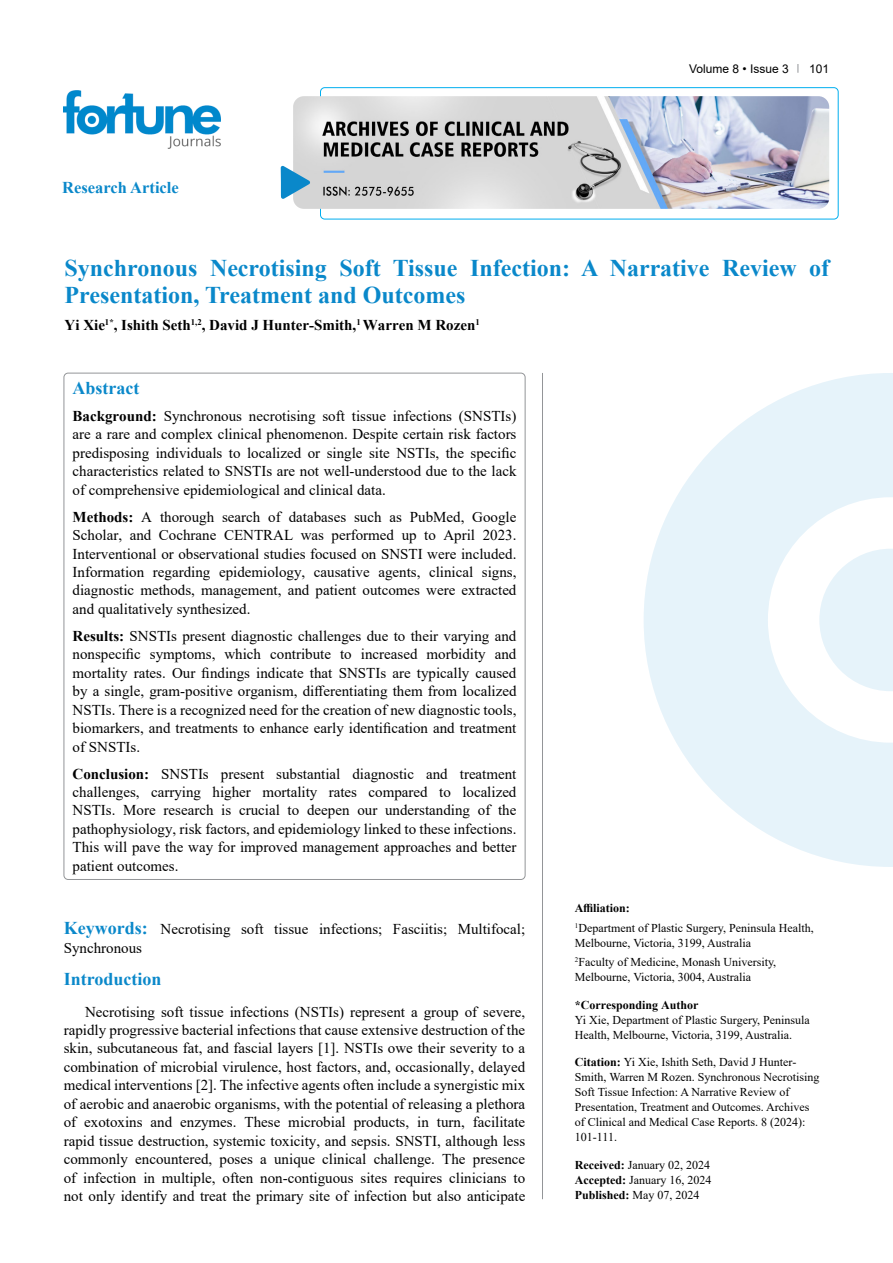
<style>
.page{position:relative;width:893px;height:1263px;background:#fff}
.page>*{position:absolute;margin:0;border:0;box-sizing:border-box;transform-origin:0 0}
.t1{font:700 24px/27px "Times New Roman";color:#0a88ca}
.t2{font:700 18px "Times New Roman";color:#0a88ca}
.t3{font:700 16.5px "Times New Roman";color:#0a88ca}
.t4{font:15px/18.5px "Times New Roman";color:#000;text-align:justify}
.t5{font:700 15px "Times New Roman";color:#000}
.t6{font:12px/15px "Times New Roman";color:#000}
.t7{font:700 12px "Times New Roman";color:#000}
.t8{font:12px "Arial";color:#000}
.s1{font-weight:700}
.s2{font-weight:700;font-size:18px;color:#0a88ca}
</style>
<div class="page">
<div style="left:320px;top:87px;width:518px;height:132px;border:1px solid #00aeef;border-radius:4px"></div>
<img style="left:64px;top:90px;width:157px;height:59px">
<img style="left:293px;top:96px;width:536px;height:113px">
<svg style="left:281px;top:166px;width:29px;height:33px"></svg>
<svg style="left:644px;top:373px;width:249px;height:494px;fill:#e6f3fa"></svg>
<svg style="left:819px;top:549px;width:74px;height:142px"></svg>
<hr style="left:542px;top:373px;width:1px;height:826px;background:#939598">
<p class="t3" style="left:62px;top:175px;width:118px">Research Article</p>
<p class="t8" style="left:689px;top:60px;width:101px">Volume 8 • Issue 3</p>
<p class="t8" style="left:809px;top:60px;width:22px">101</p>
<h1 class="t1" style="left:65px;top:254px;width:766px">Synchronous Necrotising Soft Tissue Infection: A Narrative Review of<br>Presentation, Treatment and Outcomes</h1>
<p class="t5" style="left:65px;top:315px;width:417px">Yi Xie<sup>1*</sup>, Ishith Seth<sup>1,2</sup>, David J Hunter-Smith,<sup>1</sup> Warren M Rozen<sup>1</sup></p>
<p class="t2" style="left:73px;top:375px;width:68px">Abstract</p>
<p class="t4" style="left:73px;top:406px;width:445px"><span class="s1">Background:</span> Synchronous necrotising soft tissue infections (SNSTIs) are a rare and complex clinical phenomenon. Despite certain risk factors predisposing individuals to localized or single site NSTIs, the specific characteristics related to SNSTIs are not well-understood due to the lack of comprehensive epidemiological and clinical data.</p>
<p class="t4" style="left:73px;top:507px;width:445px"><span class="s1">Methods:</span> A thorough search of databases such as PubMed, Google Scholar, and Cochrane CENTRAL was performed up to April 2023.<br>Interventional or observational studies focused on SNSTI were included.<br>Information regarding epidemiology, causative agents, clinical signs, diagnostic methods, management, and patient outcomes were extracted and qualitatively synthesized.</p>
<p class="t4" style="left:73px;top:626px;width:445px"><span class="s1">Results:</span> SNSTIs present diagnostic challenges due to their varying and nonspecific symptoms, which contribute to increased morbidity and mortality rates. Our findings indicate that SNSTIs are typically caused by a single, gram-positive organism, differentiating them from localized NSTIs. There is a recognized need for the creation of new diagnostic tools, biomarkers, and treatments to enhance early identification and treatment of SNSTIs.</p>
<p class="t4" style="left:73px;top:764px;width:445px"><span class="s1">Conclusion:</span> SNSTIs present substantial diagnostic and treatment challenges, carrying higher mortality rates compared to localized NSTIs. More research is crucial to deepen our understanding of the pathophysiology, risk factors, and epidemiology linked to these infections.<br>This will pave the way for improved management approaches and better patient outcomes.</p>
<p class="t4" style="left:64px;top:920px;width:463px"><span class="s2">Keywords:</span> Necrotising soft tissue infections; Fasciitis; Multifocal;<br>Synchronous</p>
<p class="t2" style="left:64px;top:966px;width:99px">Introduction</p>
<p class="t4" style="left:64px;top:1002px;width:463px;text-indent:21px">Necrotising soft tissue infections (NSTIs) represent a group of severe, rapidly progressive bacterial infections that cause extensive destruction of the skin, subcutaneous fat, and fascial layers [1]. NSTIs owe their severity to a combination of microbial virulence, host factors, and, occasionally, delayed medical interventions [2]. The infective agents often include a synergistic mix of aerobic and anaerobic organisms, with the potential of releasing a plethora of exotoxins and enzymes. These microbial products, in turn, facilitate rapid tissue destruction, systemic toxicity, and sepsis. SNSTI, although less commonly encountered, poses a unique clinical challenge. The presence of infection in multiple, often non-contiguous sites requires clinicians to not only identify and treat the primary site of infection but also anticipate</p>
<p class="t6" style="left:575px;top:898px;width:240px;line-height:19.2px"><span class="s1">Affiliation:<br></span><sup>1</sup>Department of Plastic Surgery, Peninsula Health,</p>
<p class="t6" style="left:575px;top:933px;width:203px;line-height:19.2px">Melbourne, Victoria, 3199, Australia<br><sup>2</sup>Faculty of Medicine, Monash University,</p>
<p class="t6" style="left:575px;top:969px;width:178px">Melbourne, Victoria, 3004, Australia</p>
<p class="t7" style="left:575px;top:996px;width:125px">*Corresponding Author</p>
<p class="t6" style="left:575px;top:1012px;width:236px">Yi Xie, Department of Plastic Surgery, Peninsula<br>Health, Melbourne, Victoria, 3199, Australia.</p>
<p class="t6" style="left:575px;top:1054px;width:246px"><span class="s1">Citation:</span> Yi Xie, Ishith Seth, David J Hunter-Smith, Warren M Rozen. Synchronous Necrotising Soft Tissue Infection: A Narrative Review of Presentation, Treatment and Outcomes. Archives of Clinical and Medical Case Reports. 8 (2024):<br>101-111.</p>
<p class="t6" style="left:575px;top:1157px;width:138px;text-align:justify"><span class="s1">Received:</span> January 02, 2024<br><span class="s1">Accepted:</span> January 16, 2024<br><span class="s1">Published:</span> May 07, 2024</p>
</div>
